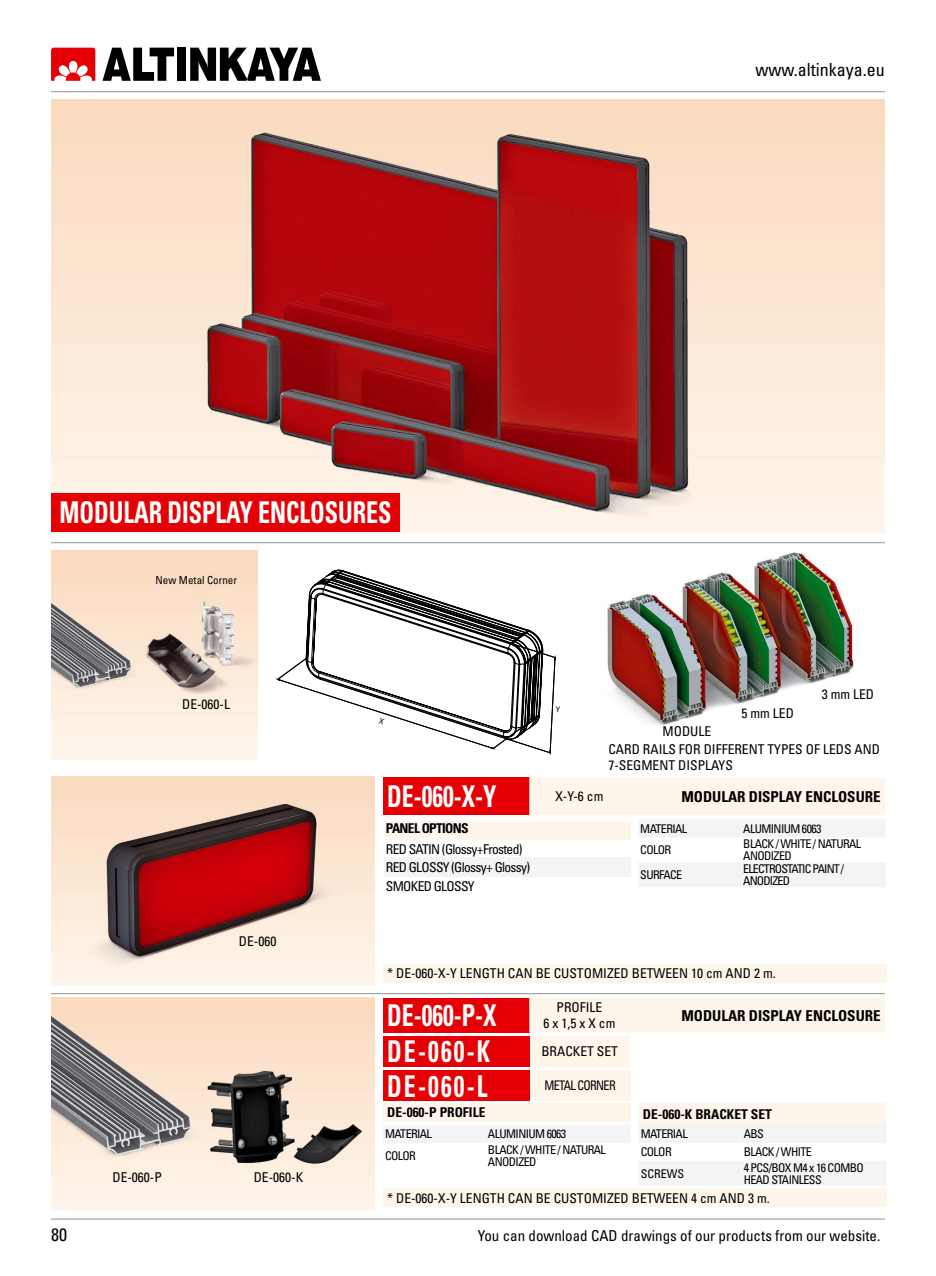
<style>
.page{position:relative;width:936px;height:1276px;background:#fff}
.page>*{position:absolute;margin:0;border:0;box-sizing:border-box;transform-origin:0 0}
.t1{font:700 condensed 30px "Univers LT Pro";color:#fff;scale:.8 1}
.t2{font:condensed 18px "Univers LT Pro";color:#000}
.t3{font:condensed 15px "Univers LT Pro";color:#000}
.t4{font:700 condensed 15px "Univers LT Pro";color:#000}
.t5{font:condensed 13.5px/16.2px "Univers LT Pro";color:#000}
.t6{font:condensed 13.5px/18.8px "Univers LT Pro";letter-spacing:-.05em;color:#000}
.t7{font:700 condensed 13.5px "Univers LT Pro";color:#000}
.t8{font:700 condensed 13.5px "Univers LT Pro";letter-spacing:-.05em;color:#000}
.t9{font:condensed 13.2px "Univers LT Pro";letter-spacing:-.05em;color:#000;scale:.91 1}
.t10{font:condensed 12px/12px "Univers LT Pro";letter-spacing:-.05em;color:#000}
.t11{font:condensed 12px/12px "Univers LT Pro";letter-spacing:-.07em;color:#000}
.t12{font:condensed 11.1px "Univers LT Pro";color:#000}
</style>
<div class="page">
<svg style="left:51px;top:48px;width:44px;height:33px"></svg>
<svg style="left:102px;top:48px;width:72px;height:33px"></svg>
<svg style="left:190px;top:48px;width:131px;height:33px"></svg>
<div style="left:177px;top:48px;width:9px;height:33px;background:#000"></div>
<hr style="left:51px;top:91px;width:833px;height:1px;background:#98989c">
<hr style="left:51px;top:1218px;width:833px;height:1px;background:#98989c">
<hr style="left:51px;top:542px;width:833px;height:1px;background:#98989c">
<img style="left:607px;top:553px;width:247px;height:172px">
<img style="left:51px;top:100px;width:833px;height:434px">
<div style="left:51px;top:493px;width:349px;height:38px;background:#e60005"></div>
<img style="left:51px;top:1002px;width:323px;height:208px">
<svg style="left:51px;top:550px;width:206px;height:209px"></svg>
<img style="left:51px;top:561px;width:206px;height:185px">
<img style="left:51px;top:776px;width:323px;height:209px">
<div style="left:383px;top:777px;width:146px;height:38px;background:#e60005"></div>
<div style="left:383px;top:998px;width:146px;height:34px;background:#e60005"></div>
<div style="left:529px;top:998px;width:355px;height:34px;background:#fef5eb"></div>
<svg style="left:529px;top:777px;width:356px;height:60px"></svg>
<div style="left:639px;top:863px;width:246px;height:24px;background:#f3f4f4"></div>
<div style="left:383px;top:1125px;width:247px;height:17px;background:#f3f4f4"></div>
<svg style="left:638px;top:1124px;width:248px;height:61px"></svg>
<div style="left:383px;top:1036px;width:146px;height:30px;background:#e60005"></div>
<div style="left:529px;top:1036px;width:100px;height:30px;background:#fef5eb"></div>
<div style="left:383px;top:1070px;width:146px;height:30px;background:#e60005"></div>
<div style="left:529px;top:1070px;width:101px;height:30px;background:#fef5eb"></div>
<div style="left:383px;top:964px;width:503px;height:18px;background:#fef5eb"></div>
<div style="left:383px;top:1188px;width:503px;height:19px;background:#fef5eb"></div>
<div style="left:383px;top:1103px;width:247px;height:18px;background:#fef5eb"></div>
<div style="left:638px;top:1103px;width:248px;height:21px;background:#fef5eb"></div>
<div style="left:384px;top:821px;width:246px;height:18px;background:#fef5eb"></div>
<div style="left:384px;top:857px;width:246px;height:20px;background:#f3f4f4"></div>
<hr style="left:51px;top:993px;width:833px;height:1px;background:#98989c">
<svg style="left:277px;top:569px;width:280px;height:184px"></svg>
<h1 class="t1" style="left:59px;top:494px;width:417px">MODULAR DISPLAY ENCLOSURES</h1>
<p class="t12" style="left:156px;top:573px;width:83px">New Metal Corner</p>
<p class="t5" style="left:182px;top:696px;width:49px">DE-060-L</p>
<h2 class="t2" style="left:755px;top:58px;width:131px">www.altinkaya.eu</h2>
<p class="t5" style="left:662px;top:723px;width:50px">MODULE</p>
<p class="t5" style="left:741px;top:704px;width:54px">5 mm LED</p>
<p class="t5" style="left:821px;top:685px;width:54px">3 mm LED</p>
<p class="t5" style="left:608px;top:740px;width:273px">CARD RAILS FOR DIFFERENT TYPES OF LEDS AND<br>7-SEGMENT DISPLAYS</p>
<h1 class="t1" style="left:387px;top:778px;width:138px">DE-060-X-Y</h1>
<p class="t5" style="left:555px;top:788px;width:49px">X-Y-6 cm</p>
<p class="t4" style="left:681px;top:787px;width:201px">MODULAR DISPLAY ENCLOSURE</p>
<p class="t5" style="left:239px;top:932px;width:39px">DE-060</p>
<p class="t5" style="left:112px;top:1168px;width:51px">DE-060-P</p>
<p class="t5" style="left:254px;top:1169px;width:51px">DE-060-K</p>
<p class="t8" style="left:386px;top:820px;width:84px">PANEL OPTIONS</p>
<p class="t6" style="left:386px;top:839px;width:146px">RED SATIN (Glossy+Frosted)<br>RED GLOSSY (Glossy+ Glossy)<br>SMOKED GLOSSY</p>
<p class="t10" style="left:640px;top:822px;width:48px">MATERIAL</p>
<p class="t10" style="left:743px;top:822px;width:80px">ALUMINIUM 6063</p>
<p class="t10" style="left:640px;top:843px;width:32px">COLOR</p>
<p class="t10" style="left:743px;top:837px;width:119px">BLACK / WHITE / NATURAL<br>ANODIZED</p>
<p class="t10" style="left:640px;top:868px;width:43px">SURFACE</p>
<p class="t11" style="left:743px;top:862px;width:102px">ELECTROSTATIC PAINT /<br>ANODIZED</p>
<p class="t5" style="left:387px;top:965px;width:390px">* DE-060-X-Y LENGTH CAN BE CUSTOMIZED BETWEEN 10 cm AND 2 m.</p>
<h1 class="t1" style="left:387px;top:997px;width:138px">DE-060-P-X</h1>
<p class="t5" style="left:543px;top:999px;width:73px;text-align:center">PROFILE<br>6 x 1,5 x X cm</p>
<p class="t4" style="left:681px;top:1006px;width:201px">MODULAR DISPLAY ENCLOSURE</p>
<h1 class="t1" style="left:387px;top:1033px;width:130px">DE-060-K</h1>
<p class="t5" style="left:541px;top:1043px;width:78px">BRACKET SET</p>
<h1 class="t1" style="left:387px;top:1067px;width:127px">DE-060-L</h1>
<p class="t9" style="left:544px;top:1077px;width:80px">METAL CORNER</p>
<p class="t7" style="left:387px;top:1103px;width:100px">DE-060-P PROFILE</p>
<p class="t7" style="left:642px;top:1105px;width:130px">DE-060-K BRACKET SET</p>
<p class="t10" style="left:385px;top:1127px;width:48px">MATERIAL</p>
<p class="t10" style="left:488px;top:1127px;width:80px">ALUMINIUM 6063</p>
<p class="t10" style="left:385px;top:1149px;width:32px">COLOR</p>
<p class="t10" style="left:488px;top:1143px;width:119px">BLACK / WHITE / NATURAL<br>ANODIZED</p>
<p class="t10" style="left:640px;top:1127px;width:48px">MATERIAL</p>
<p class="t10" style="left:743px;top:1127px;width:22px">ABS</p>
<p class="t10" style="left:640px;top:1145px;width:32px">COLOR</p>
<p class="t10" style="left:743px;top:1145px;width:70px">BLACK / WHITE</p>
<p class="t10" style="left:640px;top:1167px;width:45px">SCREWS</p>
<p class="t10" style="left:743px;top:1161px;width:122px">4 PCS/BOX M4 x 16 COMBO<br>HEAD STAINLESS</p>
<p class="t5" style="left:387px;top:1189px;width:384px">* DE-060-X-Y LENGTH CAN BE CUSTOMIZED BETWEEN 4 cm AND 3 m.</p>
<h2 class="t2" style="left:51px;top:1222px;width:17px">80</h2>
<p class="t3" style="left:478px;top:1226px;width:404px">You can download CAD drawings of our products from our website.</p>
</div>
